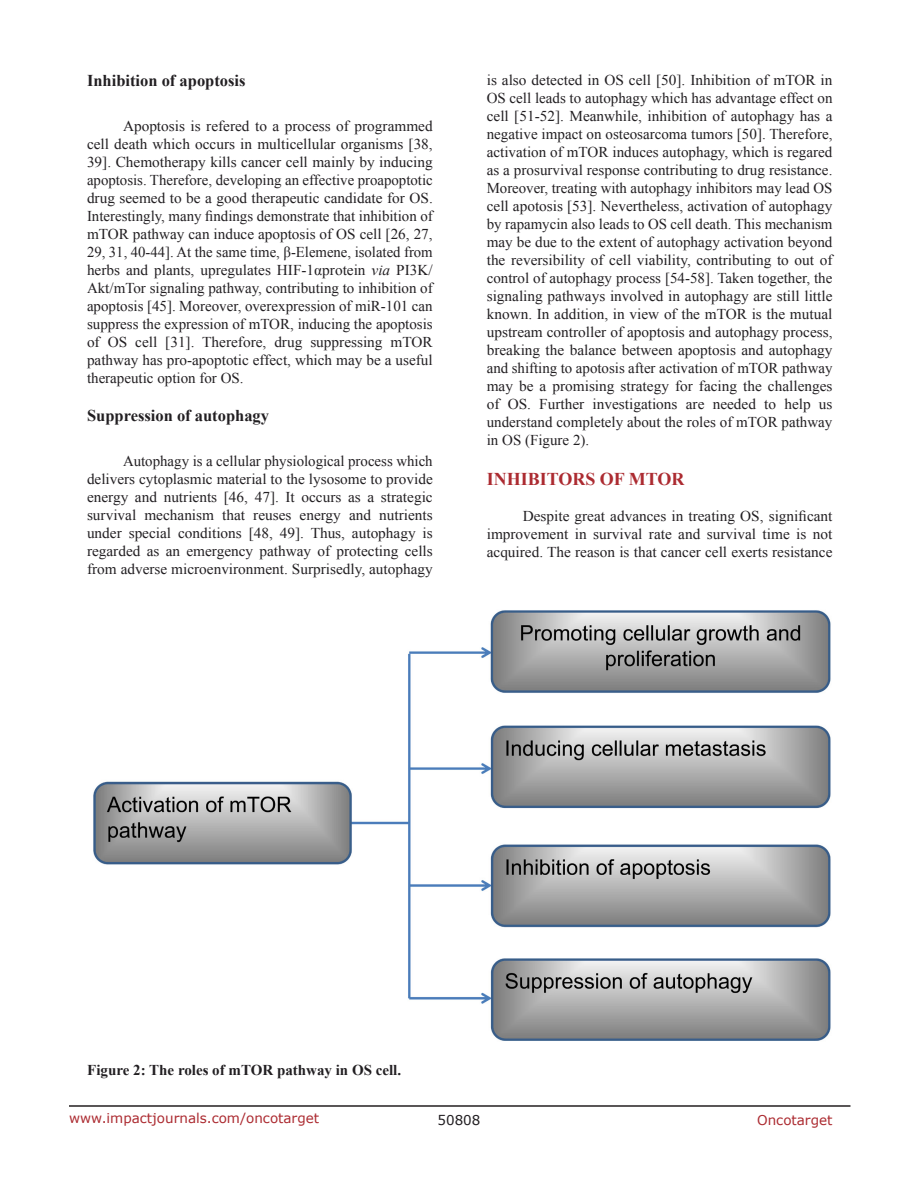
<style>
.page{position:relative;width:918px;height:1188px;background:#fff}
.page>*{position:absolute;margin:0;border:0;box-sizing:border-box;transform-origin:0 0}
.Heading{font:700 18px "Times New Roman";color:#ac2b31}
.SubHeading{font:700 16.5px "Times New Roman";color:#221f22}
.BodyText{font:15px/18px "Times New Roman";color:#221f22;text-align:justify}
.FigureText{font:700 15px "Times New Roman";color:#221f22}
.t1{font:13.5px "Verdana";color:#ac2b31}
.t2{font:13.5px "Verdana";color:#221f22}
.s1{font-style:italic}
</style>
<div class="page">
<hr style="left:69px;top:1105px;width:781px;height:2px;background:#231f20">
<img style="left:93px;top:610px;width:738px;height:431px">
<p class="SubHeading" style="left:87px;top:69px;width:160px">Inhibition of apoptosis</p>
<p class="BodyText" style="left:87px;top:117px;width:347px;text-indent:36px">Apoptosis is refered to a process of programmed cell death which occurs in multicellular organisms [38, 39]. Chemotherapy kills cancer cell mainly by inducing apoptosis. Therefore, developing an effective proapoptotic drug seemed to be a good therapeutic candidate for OS.<br>Interestingly, many findings demonstrate that inhibition of mTOR pathway can induce apoptosis of OS cell [26, 27, 29, 31, 40-44]. At the same time, β-Elemene, isolated from herbs and plants, upregulates HIF-1αprotein <span class="s1">via</span> PI3K/ Akt/mTor signaling pathway, contributing to inhibition of apoptosis [45]. Moreover, overexpression of miR-101 can suppress the expression of mTOR, inducing the apoptosis of OS cell [31]. Therefore, drug suppressing mTOR pathway has pro-apoptotic effect, which may be a useful therapeutic option for OS.</p>
<p class="SubHeading" style="left:87px;top:404px;width:184px">Suppression of autophagy</p>
<p class="BodyText" style="left:87px;top:452px;width:347px;text-indent:36px">Autophagy is a cellular physiological process which delivers cytoplasmic material to the lysosome to provide energy and nutrients [46, 47]. It occurs as a strategic survival mechanism that reuses energy and nutrients under special conditions [48, 49]. Thus, autophagy is regarded as an emergency pathway of protecting cells from adverse microenvironment. Surprisedly, autophagy</p>
<p class="BodyText" style="left:487px;top:71px;width:347px">is also detected in OS cell [50]. Inhibition of mTOR in OS cell leads to autophagy which has advantage effect on cell [51-52]. Meanwhile, inhibition of autophagy has a negative impact on osteosarcoma tumors [50]. Therefore, activation of mTOR induces autophagy, which is regared as a prosurvival response contributing to drug resistance.<br>Moreover, treating with autophagy inhibitors may lead OS cell apotosis [53]. Nevertheless, activation of autophagy by rapamycin also leads to OS cell death. This mechanism may be due to the extent of autophagy activation beyond the reversibility of cell viability, contributing to out of control of autophagy process [54-58]. Taken together, the signaling pathways involved in autophagy are still little known. In addition, in view of the mTOR is the mutual upstream controller of apoptosis and autophagy process, breaking the balance between apoptosis and autophagy and shifting to apotosis after activation of mTOR pathway may be a promising strategy for facing the challenges of OS. Further investigations are needed to help us understand completely about the roles of mTOR pathway in OS (Figure 2).</p>
<p class="Heading" style="left:487px;top:467px;width:199px">INHIBITORS OF MTOR</p>
<p class="BodyText" style="left:487px;top:507px;width:347px;text-indent:36px">Despite great advances in treating OS, significant improvement in survival rate and survival time is not acquired. The reason is that cancer cell exerts resistance</p>
<p class="FigureText" style="left:87px;top:1060px;width:315px">Figure 2: The roles of mTOR pathway in OS cell.</p>
<p class="t1" style="left:69px;top:1109px;width:252px">www.impactjournals.com/oncotarget</p>
<p class="t2" style="left:438px;top:1111px;width:44px">50808</p>
<p class="t1" style="left:757px;top:1111px;width:77px">Oncotarget</p>
</div>
